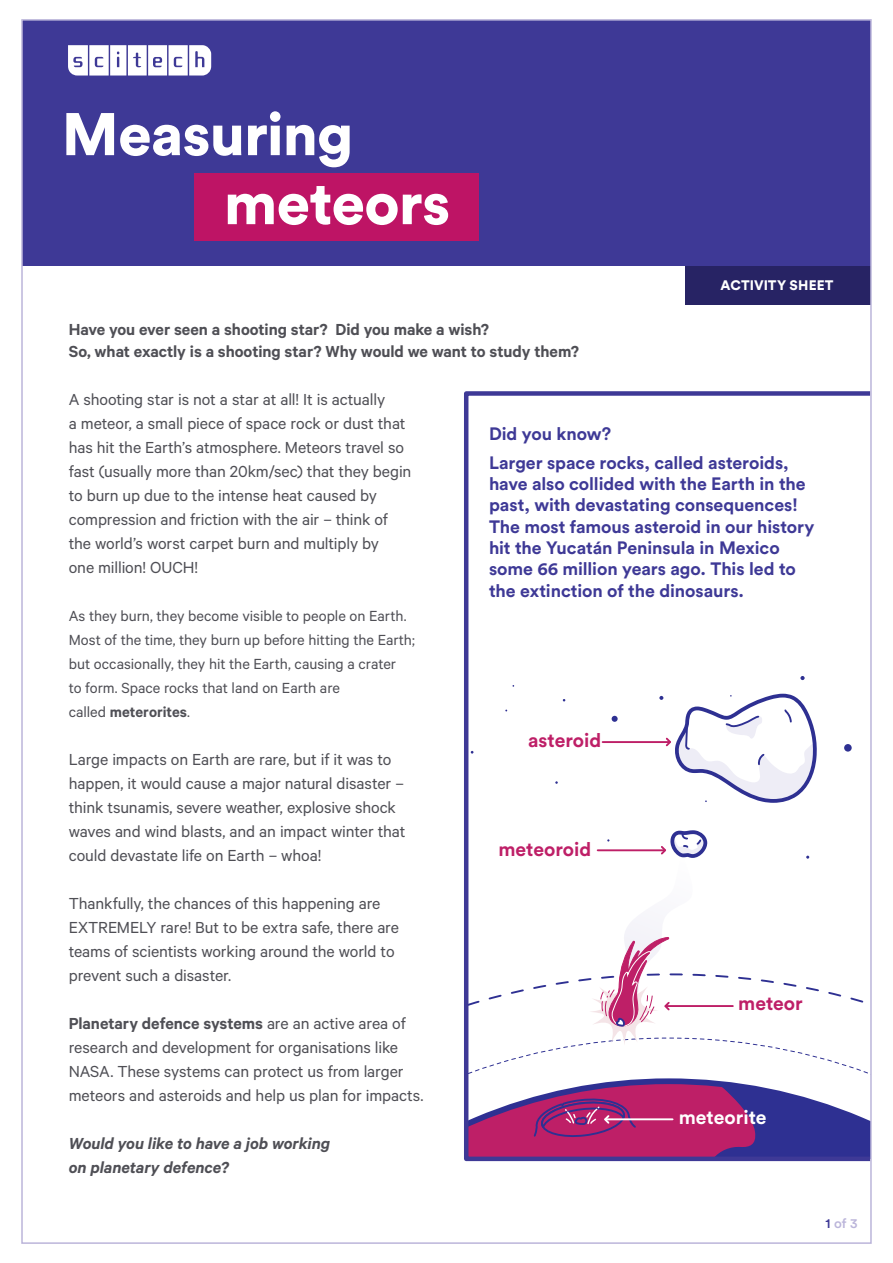
<style>
.page{position:relative;width:893px;height:1263px;background:#fff}
.page>*{position:absolute;margin:0;border:0;box-sizing:border-box;transform-origin:0 0}
.t1{font:900 59.4px/69px "Circular Std";letter-spacing:-.01em;color:#fff}
.t2{font:700 19.35px "Circular Std";color:#be1f67}
.t3{font:700 19.35px "Circular Std";color:#fff}
.t4{font:18px/24px "Calibre";letter-spacing:-.005em;color:#4f4f55}
.t5{font:600 18px/22.5px "Calibre";letter-spacing:-.005em;color:#4f4f55}
.t6{font:italic 600 18px/24px "Calibre";color:#4f4f55}
.t7{font:700 17.85px/21.3px "Circular Std";letter-spacing:-.005em;color:#3e3996}
.t8{font:16.5px/24px "Calibre";letter-spacing:-.005em;color:#4f4f55}
.t9{font:900 13.65px "Circular Std";letter-spacing:.005em;color:#fff}
.t10{font:500 13.5px "Circular Std";color:#bbb5da}
.s1{font-weight:600}
.s2{color:#3e3996}
</style>
<div class="page">
<svg style="left:612px;top:716px;width:6px;height:6px"></svg>
<svg style="left:800px;top:676px;width:5px;height:4px"></svg>
<div style="left:844px;top:744px;width:8px;height:8px;background:#2e3092;border-radius:50%"></div>
<svg style="left:469px;top:975px;width:395px;height:32px"></svg>
<svg style="left:469px;top:1038px;width:398px;height:36px"></svg>
<hr style="left:603px;top:741px;width:67px;height:2px;background:#be1f67">
<svg style="left:659px;top:694px;width:158px;height:109px"></svg>
<hr style="left:666px;top:1005px;width:67px;height:2px;background:#be1f67">
<svg style="left:589px;top:830px;width:118px;height:229px"></svg>
<svg style="left:469px;top:1078px;width:398px;height:78px"></svg>
<div style="left:23px;top:21px;width:848px;height:245px;background:#3e3996"></div>
<div style="left:685px;top:266px;width:185px;height:39px;background:#272364"></div>
<div style="left:194px;top:173px;width:285px;height:68px;background:#be1465"></div>
<svg style="left:68px;top:45px;width:143px;height:31px;background:#dedded"></svg>
<div style="left:464px;top:391px;width:408px;height:770px;border:4px solid #3e3996"></div>
<h1 class="t1" style="left:224px;top:98px;width:228px;text-indent:-162px">Measuring meteors</h1>
<p class="t5" style="left:69px;top:317px;width:512px">Have you ever seen a shooting star? Did you make a wish?<br>So, what exactly is a shooting star? Why would we want to study them?</p>
<p class="t9" style="left:721px;top:276px;width:115px">ACTIVITY SHEET</p>
<p class="t4" style="left:69px;top:387px;width:344px">A shooting star is not a star at all! It is actually<br>a meteor, a small piece of space rock or dust that has hit the Earth’s atmosphere. Meteors travel so fast (usually more than 20km/sec) that they begin to burn up due to the intense heat caused by compression and friction with the air – think of the world’s worst carpet burn and multiply by<br>one million! OUCH!</p>
<p class="t8" style="left:69px;top:604px;width:348px">As they burn, they become visible to people on Earth.<br>Most of the time, they burn up before hitting the Earth; but occasionally, they hit the Earth, causing a crater<br>to form. Space rocks that land on Earth are<br>called <span class="s1">meterorites</span>.</p>
<p class="t4" style="left:69px;top:747px;width:338px">Large impacts on Earth are rare, but if it was to happen, it would cause a major natural disaster – think tsunamis, severe weather, explosive shock waves and wind blasts, and an impact winter that could devastate life on Earth – whoa!</p>
<p class="t4" style="left:69px;top:891px;width:332px">Thankfully, the chances of this happening are EXTREMELY rare! But to be extra safe, there are teams of scientists working around the world to prevent such a disaster.</p>
<p class="t4" style="left:69px;top:1011px;width:356px"><span class="s1">Planetary defence systems</span> are an active area of research and development for organisations like NASA. These systems can protect us from larger meteors and asteroids and help us plan for impacts.</p>
<p class="t6" style="left:69px;top:1131px;width:263px">Would you like to have a job working on planetary defence?</p>
<p class="t7" style="left:489px;top:419px;width:301px;line-height:29px">Did you know?<br>Larger space rocks, called asteroids,</p>
<p class="t7" style="left:489px;top:473px;width:327px">have also collided with the Earth in the past, with devastating consequences!<br>The most famous asteroid in our history hit the Yucatán Peninsula in Mexico some 66 million years ago. This led to the extinction of the dinosaurs.</p>
<p class="t2" style="left:528px;top:727px;width:75px">asteroid</p>
<p class="t2" style="left:498px;top:837px;width:94px">meteoroid</p>
<p class="t2" style="left:738px;top:991px;width:66px">meteor</p>
<p class="t3" style="left:679px;top:1105px;width:89px">meteorite</p>
<p class="t10" style="left:826px;top:1215px;width:33px"><span class="s2">1</span> of 3</p>
</div>
